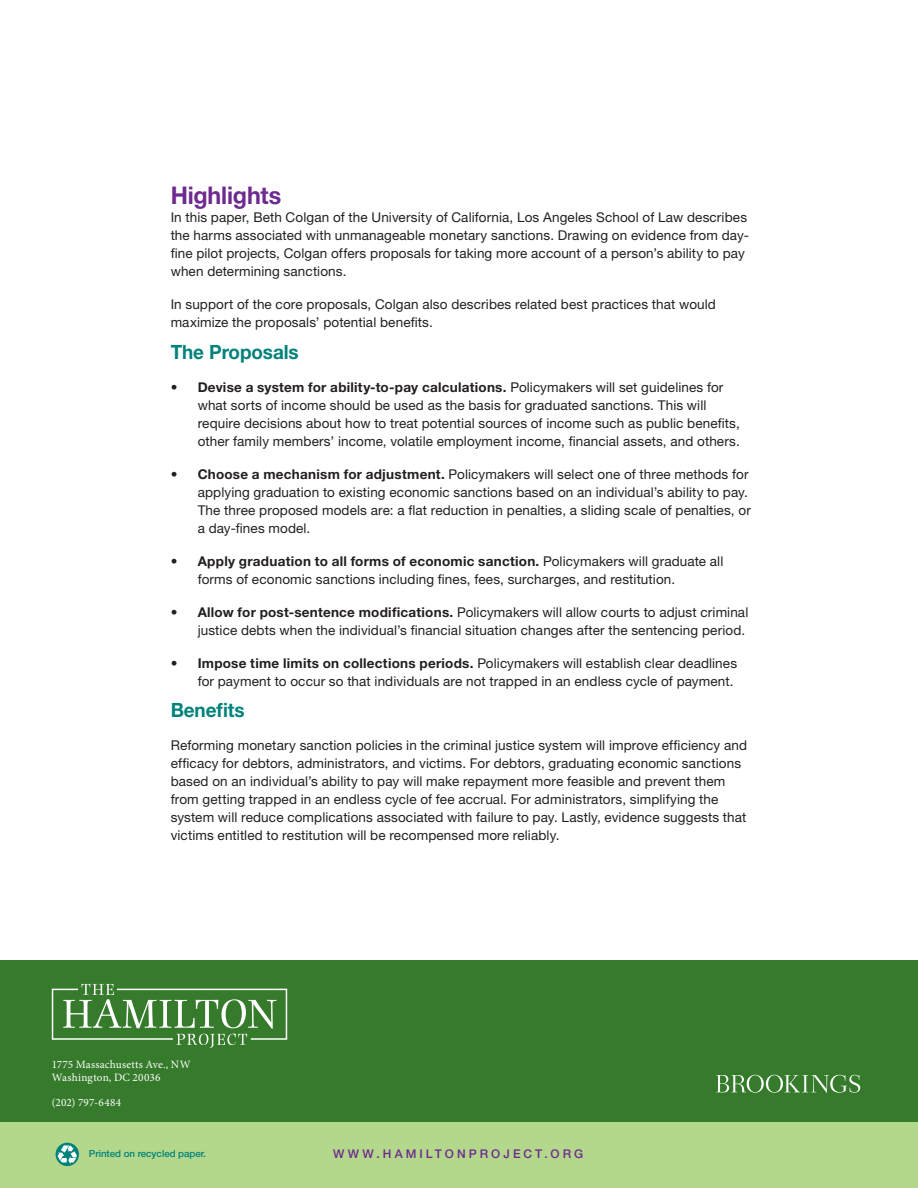
<style>
.page{position:relative;width:918px;height:1188px;background:#fff}
.page>*{position:absolute;margin:0;border:0;box-sizing:border-box;transform-origin:0 0}
.t1{font:700 24.3px "Helvetica Neue LT Pro";letter-spacing:-.005em;color:#6e2a8e;scale:.96 1}
.t2{font:700 19.65px "Helvetica Neue LT Std";letter-spacing:-.005em;color:#00827a;scale:.96 1}
.t3{font:13.5px/18px "Helvetica Neue LT Std";letter-spacing:.01em;color:#231f20}
.t4{font:500 12px "Helvetica Neue LT Std";letter-spacing:.255em;color:#6e2a8e}
.t5{font:11.25px/13.5px "Minion Pro";letter-spacing:.02em;color:#fff}
.t6{font:500 9.75px "Helvetica Neue LT Std";letter-spacing:-.005em;color:#00827a}
.s1{font-weight:700}
</style>
<div class="page">
<div style="left:0;top:961px;width:918px;height:162px;background:#357b2b"></div>
<svg style="left:52px;top:984px;width:235px;height:64px"></svg>
<svg style="left:716px;top:1075px;width:144px;height:18px"></svg>
<div style="left:0;top:1123px;width:918px;height:65px;background:#b3d78b"></div>
<div style="left:56px;top:1143px;width:23px;height:23px;background:#00827a;border-radius:50%"></div>
<svg style="left:55px;top:1142px;width:24px;height:22px"></svg>
<h1 class="t1" style="left:171px;top:180px;width:117px">Highlights</h1>
<p class="t3" style="left:171px;top:208px;width:580px">In this paper, Beth Colgan of the University of California, Los Angeles School of Law describes the harms associated with unmanageable monetary sanctions. Drawing on evidence from day&shy;fine pilot projects, Colgan offers proposals for taking more account of a person’s ability to pay when determining sanctions.</p>
<p class="t3" style="left:171px;top:295px;width:547px">In support of the core proposals, Colgan also describes related best practices that would maximize the proposals’ potential benefits.</p>
<h2 class="t2" style="left:171px;top:340px;width:135px">The Proposals</h2>
<p class="t3" style="left:198px;top:378px;width:544px;text-indent:-27px">• <span class="s1">Devise a system for ability-to-pay calculations.</span> Policymakers will set guidelines for what sorts of income should be used as the basis for graduated sanctions. This will require decisions about how to treat potential sources of income such as public benefits, other family members’ income, volatile employment income, financial assets, and others.</p>
<p class="t3" style="left:198px;top:465px;width:555px;text-indent:-27px">• <span class="s1">Choose a mechanism for adjustment.</span> Policymakers will select one of three methods for applying graduation to existing economic sanctions based on an individual’s ability to pay.<br>The three proposed models are: a flat reduction in penalties, a sliding scale of penalties, or a day-fines model.</p>
<p class="t3" style="left:198px;top:552px;width:527px;text-indent:-27px">• <span class="s1">Apply graduation to all forms of economic sanction.</span> Policymakers will graduate all forms of economic sanctions including fines, fees, surcharges, and restitution.</p>
<p class="t3" style="left:171px;top:603px;width:579px;text-align:right">• <span class="s1">Allow for post-sentence modifications.</span> Policymakers will allow courts to adjust criminal justice debts when the individual’s financial situation changes after the sentencing period.</p>
<p class="t3" style="left:171px;top:654px;width:568px;text-align:right">• <span class="s1">Impose time limits on collections periods.</span> Policymakers will establish clear deadlines for payment to occur so that individuals are not trapped in an endless cycle of payment.</p>
<h2 class="t2" style="left:171px;top:698px;width:79px">Benefits</h2>
<p class="t3" style="left:171px;top:736px;width:578px">Reforming monetary sanction policies in the criminal justice system will improve efficiency and efficacy for debtors, administrators, and victims. For debtors, graduating economic sanctions based on an individual’s ability to pay will make repayment more feasible and prevent them from getting trapped in an endless cycle of fee accrual. For administrators, simplifying the system will reduce complications associated with failure to pay. Lastly, evidence suggests that victims entitled to restitution will be recompensed more reliably.</p>
<p class="t5" style="left:52px;top:1057px;width:140px">1775 Massachusetts Ave., NW<br>Washington, DC 20036</p>
<p class="t5" style="left:52px;top:1096px;width:71px">(202) 797-6484</p>
<p class="t6" style="left:89px;top:1148px;width:119px">Printed on recycled paper.</p>
<p class="t4" style="left:333px;top:1147px;width:252px">WWW.HAMILTONPROJECT.ORG</p>
</div>
